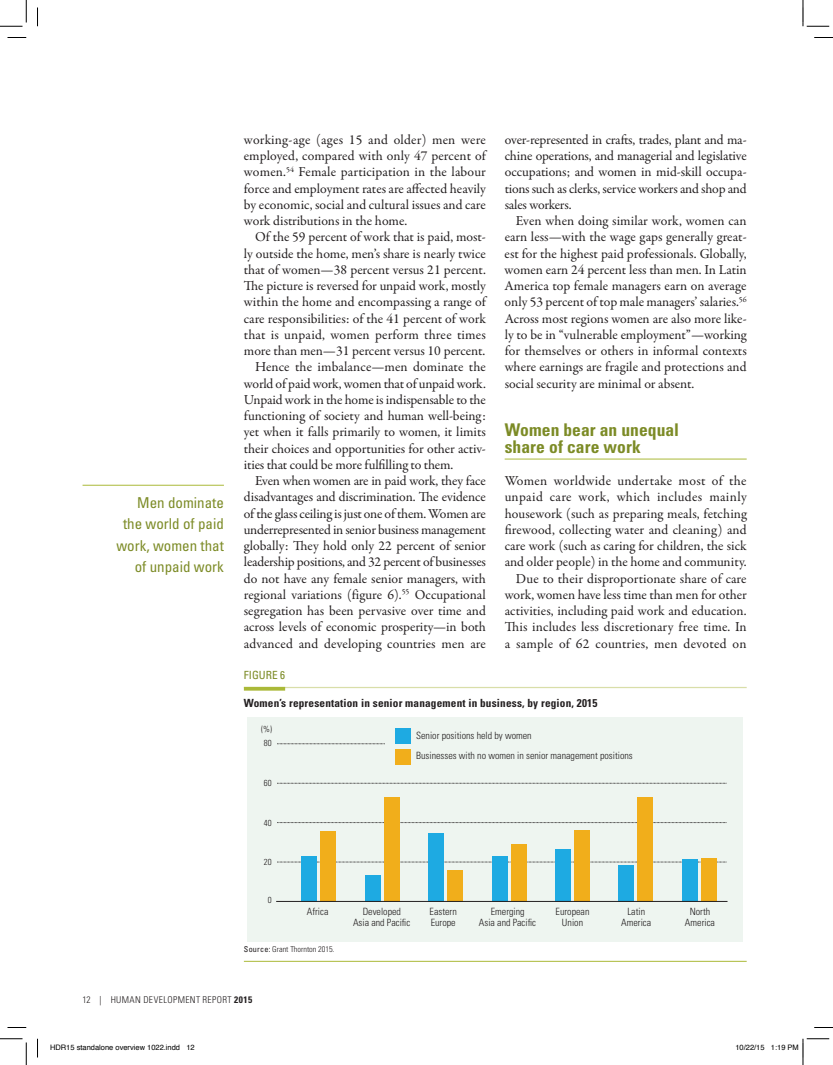
<style>
.page{position:relative;width:833px;height:1065px;background:#fff}
.page>*{position:absolute;margin:0;border:0;box-sizing:border-box;transform-origin:0 0}
.t1{font:700 condensed 17.5px/16.2px "Univers LT Std";letter-spacing:.005em;color:#7c8b26}
.t2{font:condensed 15px/21.2px "Univers LT Std";color:#7c8b26;text-align:right}
.t3{font:13.75px/16.2px "Garamond Premr Pro";color:#231f20;text-align:right}
.t4{font:13.75px "Garamond Premr Pro";letter-spacing:-.02em;color:#231f20}
.t5{font:700 condensed 11.25px "Univers LT Std";letter-spacing:.015em;color:#231f20}
.t6{font:condensed 11.25px "Univers LT Std";color:#7c8b26}
.t7{font:300 condensed 10px/11.2px "Univers LT Std";color:#231f20;text-align:center}
.t8{font:300 condensed 9.38px "Univers LT Std";letter-spacing:.045em;color:#231f20}
.t9{font:300 condensed 8.75px "Univers LT Std";color:#231f20}
.t10{font:300 condensed 8.12px "Univers LT Std";color:#231f20}
.t11{font:7.5px "Helvetica";color:#000}
.s1{font-weight:400}
.s2{font-weight:700}
</style>
<div class="page">
<hr style="left:504px;top:459px;width:242px;height:1px;background:#aab938">
<hr style="left:244px;top:687px;width:502px;height:1px;background:#d9dea9">
<svg style="left:244px;top:687px;width:41px;height:4px"></svg>
<hr style="left:244px;top:961px;width:502px;height:1px;background:#aab938">
<div style="left:248px;top:717px;width:494px;height:225px;background:#eef5f0"></div>
<svg style="left:277px;top:744px;width:108px;height:1px"></svg>
<svg style="left:277px;top:783px;width:449px;height:1px"></svg>
<svg style="left:277px;top:822px;width:449px;height:1px"></svg>
<svg style="left:277px;top:862px;width:449px;height:1px"></svg>
<div style="left:320px;top:831px;width:16px;height:70px;background:#f1ae1b"></div>
<div style="left:301px;top:856px;width:16px;height:45px;background:#1eaae2"></div>
<div style="left:384px;top:797px;width:16px;height:104px;background:#f1ae1b"></div>
<div style="left:365px;top:875px;width:16px;height:26px;background:#1eaae2"></div>
<div style="left:395px;top:728px;width:16px;height:16px;background:#1eaae2"></div>
<div style="left:395px;top:749px;width:16px;height:16px;background:#f1ae1b"></div>
<div style="left:447px;top:870px;width:15px;height:31px;background:#f1ae1b"></div>
<div style="left:428px;top:833px;width:16px;height:68px;background:#1eaae2"></div>
<div style="left:511px;top:844px;width:16px;height:57px;background:#f1ae1b"></div>
<div style="left:492px;top:856px;width:16px;height:45px;background:#1eaae2"></div>
<div style="left:574px;top:830px;width:15px;height:71px;background:#f1ae1b"></div>
<div style="left:555px;top:849px;width:15px;height:52px;background:#1eaae2"></div>
<div style="left:637px;top:797px;width:16px;height:104px;background:#f1ae1b"></div>
<div style="left:618px;top:865px;width:16px;height:36px;background:#1eaae2"></div>
<div style="left:700px;top:858px;width:16px;height:43px;background:#f1ae1b"></div>
<div style="left:682px;top:859px;width:15px;height:42px;background:#1eaae2"></div>
<hr style="left:276px;top:901px;width:451px;height:1px;background:#231f20">
<hr style="left:82px;top:485px;width:142px;height:1px;background:#aab938">
<svg style="left:8px;top:37px;width:18px;height:1px"></svg>
<svg style="left:814px;top:37px;width:18px;height:1px"></svg>
<svg style="left:8px;top:1027px;width:18px;height:1px"></svg>
<svg style="left:814px;top:1027px;width:18px;height:1px"></svg>
<svg style="left:37px;top:8px;width:1px;height:18px"></svg>
<svg style="left:37px;top:1039px;width:1px;height:19px"></svg>
<svg style="left:0;top:0;width:27px;height:27px"></svg>
<svg style="left:0;top:1039px;width:27px;height:26px"></svg>
<svg style="left:802px;top:0;width:27px;height:27px"></svg>
<svg style="left:802px;top:1039px;width:27px;height:26px"></svg>
<p class="t2" style="left:116px;top:492px;width:109px">Men dominate the world of paid work, women that of unpaid work</p>
<p class="t3" style="left:244px;top:132px;width:243px">working-age (ages 15 and older) men were</p>
<p class="t3" style="left:244px;top:148px;width:243px">employed, compared with only 47 percent of</p>
<p class="t3" style="left:244px;top:164px;width:243px">women.<sup>54</sup> Female participation in the labour</p>
<p class="t3" style="left:244px;top:180px;width:243px">force and employment rates are affected heavily</p>
<p class="t3" style="left:244px;top:197px;width:243px">by economic, social and cultural issues and care</p>
<p class="t3" style="left:244px;top:213px;width:165px">work distributions in the home.</p>
<p class="t3" style="left:255px;top:229px;width:232px">Of the 59 percent of work that is paid, most-</p>
<p class="t3" style="left:244px;top:245px;width:243px">ly outside the home, men’s share is nearly twice</p>
<p class="t3" style="left:244px;top:262px;width:243px">that of women—38 percent versus 21 percent.</p>
<p class="t3" style="left:244px;top:278px;width:243px">The picture is reversed for unpaid work, mostly</p>
<p class="t3" style="left:244px;top:294px;width:243px">within the home and encompassing a range of</p>
<p class="t3" style="left:244px;top:310px;width:243px">care responsibilities: of the 41 percent of work</p>
<p class="t3" style="left:244px;top:327px;width:243px">that is unpaid, women perform three times</p>
<p class="t3" style="left:244px;top:343px;width:243px">more than men—31 percent versus 10 percent.</p>
<p class="t3" style="left:255px;top:359px;width:232px">Hence the imbalance—men dominate the</p>
<p class="t3" style="left:244px;top:375px;width:243px">world of paid work, women that of unpaid work.</p>
<p class="t3" style="left:244px;top:392px;width:243px">Unpaid work in the home is indispensable to the</p>
<p class="t3" style="left:244px;top:408px;width:243px">functioning of society and human well-being:</p>
<p class="t3" style="left:244px;top:424px;width:243px">yet when it falls primarily to women, it limits</p>
<p class="t3" style="left:244px;top:440px;width:243px">their choices and opportunities for other activ-</p>
<p class="t3" style="left:244px;top:457px;width:211px">ities that could be more fulfilling to them.</p>
<p class="t3" style="left:255px;top:473px;width:232px">Even when women are in paid work, they face</p>
<p class="t3" style="left:244px;top:489px;width:243px">disadvantages and discrimination. The evidence</p>
<p class="t4" style="left:244px;top:505px;width:243px">of the glass ceiling is just one of them. Women are</p>
<p class="t4" style="left:244px;top:521px;width:243px">underrepresented in senior business management</p>
<p class="t3" style="left:244px;top:538px;width:243px">globally: They hold only 22 percent of senior</p>
<p class="t3" style="left:244px;top:554px;width:243px">leadership positions, and 32 percent of businesses</p>
<p class="t3" style="left:244px;top:570px;width:243px">do not have any female senior managers, with</p>
<p class="t3" style="left:244px;top:587px;width:243px">regional variations (figure 6).<sup>55</sup> Occupational</p>
<p class="t3" style="left:244px;top:603px;width:243px">segregation has been pervasive over time and</p>
<p class="t3" style="left:244px;top:619px;width:243px">across levels of economic prosperity—in both</p>
<p class="t3" style="left:244px;top:635px;width:243px">advanced and developing countries men are</p>
<p class="t3" style="left:504px;top:132px;width:243px">over-represented in crafts, trades, plant and ma-</p>
<p class="t3" style="left:504px;top:148px;width:243px">chine operations, and managerial and legislative</p>
<p class="t3" style="left:504px;top:164px;width:243px">occupations; and women in mid-skill occupa-</p>
<p class="t3" style="left:504px;top:180px;width:243px">tions such as clerks, service workers and shop and</p>
<p class="t3" style="left:504px;top:197px;width:68px">sales workers.</p>
<p class="t3" style="left:516px;top:213px;width:232px">Even when doing similar work, women can</p>
<p class="t3" style="left:504px;top:229px;width:243px">earn less—with the wage gaps generally great-</p>
<p class="t3" style="left:504px;top:245px;width:243px">est for the highest paid professionals. Globally,</p>
<p class="t3" style="left:504px;top:262px;width:243px">women earn 24 percent less than men. In Latin</p>
<p class="t3" style="left:504px;top:278px;width:243px">America top female managers earn on average</p>
<p class="t3" style="left:504px;top:294px;width:243px">only 53 percent of top male managers’ salaries.<sup>56</sup></p>
<p class="t3" style="left:504px;top:310px;width:243px">Across most regions women are also more like-</p>
<p class="t3" style="left:504px;top:327px;width:243px">ly to be in “vulnerable employment”—working</p>
<p class="t3" style="left:504px;top:343px;width:243px">for themselves or others in informal contexts</p>
<p class="t3" style="left:504px;top:359px;width:243px">where earnings are fragile and protections and</p>
<p class="t3" style="left:504px;top:375px;width:191px">social security are minimal or absent.</p>
<p class="t1" style="left:504px;top:422px;width:176px">Women bear an unequal share of care work</p>
<p class="t3" style="left:504px;top:473px;width:243px">Women worldwide undertake most of the unpaid care work, which includes mainly housework (such as preparing meals, fetching firewood, collecting water and cleaning) and care work (such as caring for children, the sick and older people) in the home and community.<br>Due to their disproportionate share of care work, women have less time than men for other activities, including paid work and education.<br>This includes less discretionary free time. In a sample of 62 countries, men devoted on</p>
<p class="t6" style="left:244px;top:668px;width:43px">FIGURE 6</p>
<p class="t5" style="left:244px;top:696px;width:355px">Women’s representation in senior management in business, by region, 2015</p>
<p class="t9" style="left:261px;top:723px;width:12px">(%)</p>
<p class="t9" style="left:264px;top:738px;width:9px">80</p>
<p class="t9" style="left:264px;top:778px;width:9px">60</p>
<p class="t9" style="left:264px;top:817px;width:9px">40</p>
<p class="t9" style="left:264px;top:857px;width:9px">20</p>
<p class="t9" style="left:268px;top:895px;width:5px">0</p>
<p class="t7" style="left:416px;top:725px;width:218px;line-height:20.5px;text-align:left">Senior positions held by women<br>Businesses with no women in senior management positions</p>
<p class="t7" style="left:307px;top:906px;width:23px">Africa</p>
<p class="t7" style="left:353px;top:906px;width:59px">Developed<br>Asia and Pacific</p>
<p class="t7" style="left:429px;top:906px;width:29px;text-align:left">Eastern<br>Europe</p>
<p class="t7" style="left:479px;top:906px;width:59px">Emerging<br>Asia and Pacific</p>
<p class="t7" style="left:555px;top:906px;width:35px">European<br>Union</p>
<p class="t7" style="left:621px;top:906px;width:31px">Latin<br>America</p>
<p class="t7" style="left:685px;top:906px;width:31px">North<br>America</p>
<p class="t10" style="left:244px;top:945px;width:92px"><span class="s1">Source:</span> Grant Thornton 2015.</p>
<p class="t8" style="left:82px;top:994px;width:171px">12 | HUMAN DEVELOPMENT REPORT <span class="s2">2015</span></p>
<p class="t11" style="left:50px;top:1042px;width:146px">HDR15 standalone overview 1022.indd 12</p>
<p class="t11" style="left:735px;top:1042px;width:65px">10/22/15 1:19 PM</p>
</div>
